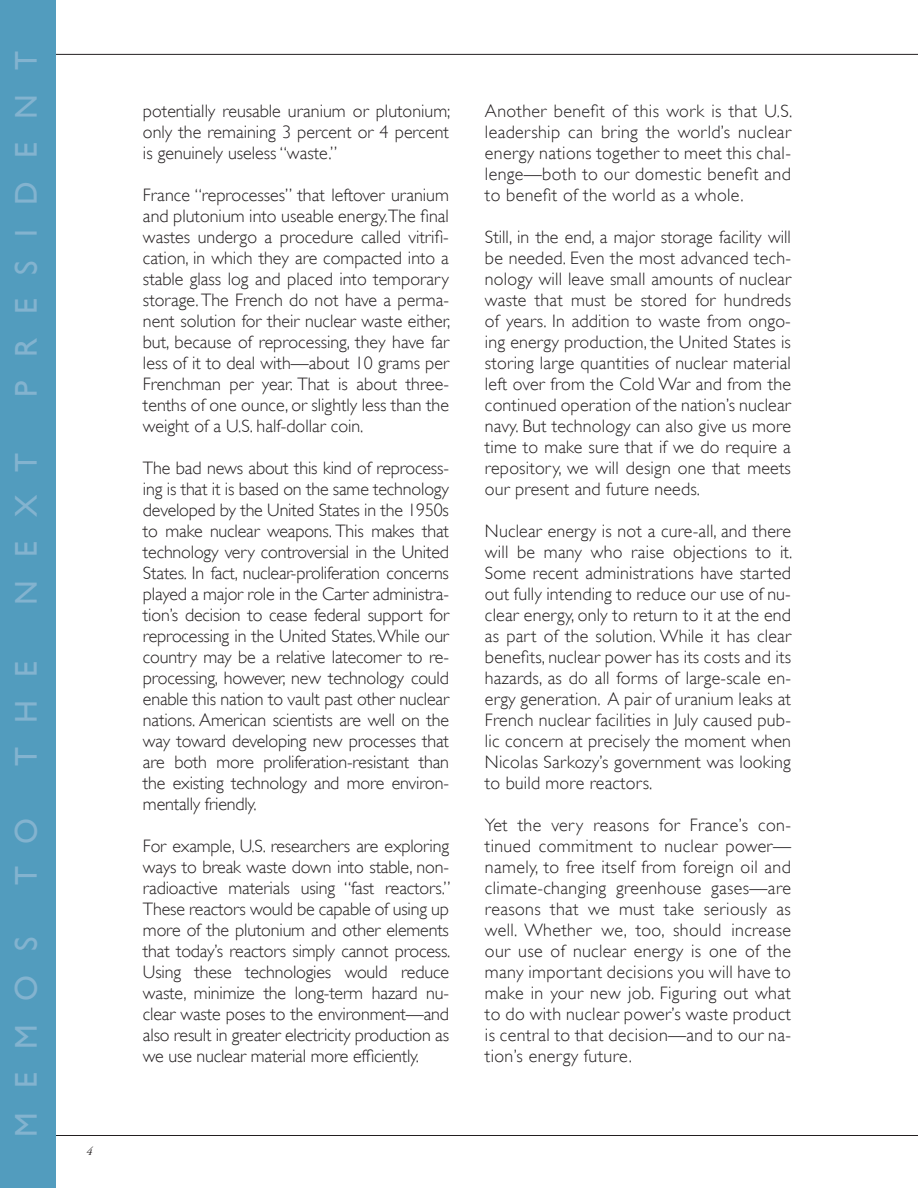
<style>
.page{position:relative;width:918px;height:1188px;background:#fff}
.page>*{position:absolute;margin:0;border:0;box-sizing:border-box;transform-origin:0 0}
.t1{font:31.5px "Gill Sans";letter-spacing:.75em;color:#83b3cf}
.t2{font:300 18px/21px "Gill Sans";color:#231f20;text-align:justify}
.t3{font:italic 12px "Adobe Garamond";color:#231f20}
</style>
<div class="page">
<hr style="left:0;top:1135px;width:918px;height:1px;background:#231f20">
<hr style="left:0;top:54px;width:918px;height:1px;background:#231f20">
<div style="left:0;top:1px;width:55px;height:1187px;background:#529cbe"></div>
<h1 class="t1" style="left:8px;top:397px;width:344px;rotate:-90deg">president</h1>
<h1 class="t1" style="left:8px;top:605px;width:146px;rotate:-90deg">next</h1>
<h1 class="t1" style="left:8px;top:766px;width:103px;rotate:-90deg">the</h1>
<h1 class="t1" style="left:8px;top:885px;width:68px;rotate:-90deg">t o</h1>
<h1 class="t1" style="left:8px;top:1137px;width:199px;rotate:-90deg">Memos</h1>
<p class="t3" style="left:86px;top:1145px;width:8px">4</p>
<p class="t2" style="left:143px;top:101px;width:309px">potentially reusable uranium or plutonium; only the remaining 3 percent or 4 percent is genuinely useless “waste.”</p>
<p class="t2" style="left:143px;top:185px;width:309px">France “reprocesses” that leftover uranium and plutonium into useable energy.The final wastes undergo a procedure called vitrifi&shy;cation, in which they are compacted into a stable glass log and placed into temporary storage. The French do not have a perma&shy;nent solution for their nuclear waste either, but, because of reprocessing, they have far less of it to deal with—about 10 grams per Frenchman per year. That is about three&shy;tenths of one ounce, or slightly less than the weight of a U.S. half-dollar coin.</p>
<p class="t2" style="left:143px;top:458px;width:308px">The bad news about this kind of reprocess&shy;ing is that it is based on the same technology developed by the United States in the 1950s to make nuclear weapons. This makes that technology very controversial in the United States. In fact, nuclear-proliferation concerns played a major role in the Carter administra&shy;tion’s decision to cease federal support for reprocessing in the United States. While our country may be a relative latecomer to re&shy;processing, however, new technology could enable this nation to vault past other nuclear nations. American scientists are well on the way toward developing new processes that are both more proliferation-resistant than the existing technology and more environ&shy;mentally friendly.</p>
<p class="t2" style="left:143px;top:836px;width:309px">For example, U.S. researchers are exploring ways to break waste down into stable, non&shy;radioactive materials using “fast reactors.” These reactors would be capable of using up more of the plutonium and other elements that today’s reactors simply cannot process.<br>Using these technologies would reduce waste, minimize the long-term hazard nu&shy;clear waste poses to the environment—and also result in greater electricity production as we use nuclear material more efficiently.</p>
<p class="t2" style="left:485px;top:100px;width:309px">Another benefit of this work is that U.S. leadership can bring the world’s nuclear energy nations together to meet this chal&shy;lenge—both to our domestic benefit and to benefit of the world as a whole.</p>
<p class="t2" style="left:485px;top:226px;width:308px">Still, in the end, a major storage facility will be needed. Even the most advanced tech&shy;nology will leave small amounts of nuclear waste that must be stored for hundreds of years. In addition to waste from ongo&shy;ing energy production, the United States is storing large quantities of nuclear material left over from the Cold War and from the continued operation of the nation’s nuclear navy. But technology can also give us more time to make sure that if we do require a repository, we will design one that meets our present and future needs.</p>
<p class="t2" style="left:485px;top:520px;width:309px">Nuclear energy is not a cure-all, and there will be many who raise objections to it.<br>Some recent administrations have started out fully intending to reduce our use of nu&shy;clear energy, only to return to it at the end as part of the solution. While it has clear benefits, nuclear power has its costs and its hazards, as do all forms of large-scale en&shy;ergy generation. A pair of uranium leaks at French nuclear facilities in July caused pub&shy;lic concern at precisely the moment when Nicolas Sarkozy’s government was looking to build more reactors.</p>
<p class="t2" style="left:485px;top:815px;width:308px">Yet the very reasons for France’s con&shy;tinued commitment to nuclear power— namely, to free itself from foreign oil and climate-changing greenhouse gases—are reasons that we must take seriously as well. Whether we, too, should increase our use of nuclear energy is one of the many important decisions you will have to make in your new job. Figuring out what to do with nuclear power’s waste product is central to that decision—and to our na&shy;tion’s energy future.</p>
</div>
